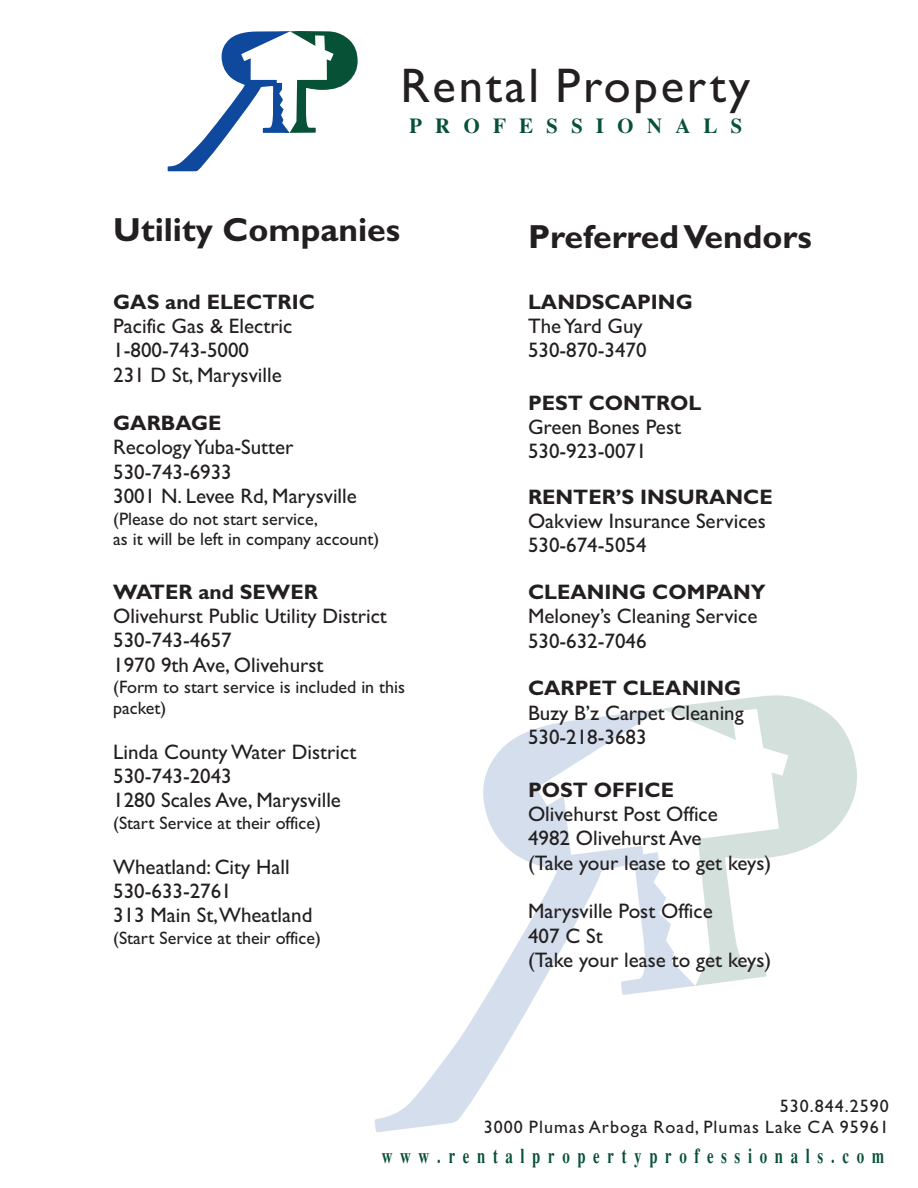
<style>
.page{position:relative;width:918px;height:1188px;background:#fff}
.page>*{position:absolute;margin:0;border:0;box-sizing:border-box;transform-origin:0 0}
.t1{font:48.75px "Gill Sans";letter-spacing:.055em;color:#231f20}
.t2{font:700 33.45px "Gill Sans";color:#231f20}
.t3{font:700 32.7px "Eucrosia UPC";letter-spacing:.33em;color:#075137;scale:.7 1}
.t4{font:700 32.55px "Eucrosia UPC";letter-spacing:.395em;color:#075137}
.t5{font:21px/24.3px "Gill Sans";color:#231f20}
.t6{font:700 21px "Gill Sans";color:#231f20}
.t7{font:18px/20.9px "Gill Sans";color:#231f20}
.t8{font:18px/20.9px "Gill Sans";letter-spacing:.055em;color:#231f20;text-align:right}
</style>
<div class="page">
<svg style="left:168px;top:31px;width:190px;height:140px"></svg>
<svg style="left:662px;top:695px;width:195px;height:159px;fill:#d3e0db"></svg>
<svg style="left:374px;top:729px;width:319px;height:403px"></svg>
<svg style="left:536px;top:709px;width:252px;height:277px"></svg>
<h1 class="t1" style="left:400px;top:69px;width:351px">Rental Property</h1>
<h3 class="t4" style="left:409px;top:106px;width:335px">PROFESSIONALS</h3>
<h2 class="t2" style="left:113px;top:218px;width:289px">Utility Companies</h2>
<p class="t6" style="left:113px;top:294px;width:203px">GAS and ELECTRIC</p>
<p class="t5" style="left:113px;top:316px;width:181px">Pacific Gas &amp; Electric<br>1-800-743-5000<br>231 D St, Marysville</p>
<p class="t6" style="left:113px;top:415px;width:110px">GARBAGE</p>
<p class="t5" style="left:113px;top:437px;width:245px">Recology Yuba-Sutter<br>530-743-6933<br>3001 N. Levee Rd, Marysville</p>
<p class="t7" style="left:113px;top:510px;width:268px">(Please do not start service,<br>as it will be left in company account)</p>
<p class="t6" style="left:113px;top:584px;width:206px">WATER and SEWER</p>
<p class="t5" style="left:113px;top:606px;width:275px">Olivehurst Public Utility District<br>530-743-4657<br>1970 9th Ave, Olivehurst</p>
<p class="t7" style="left:113px;top:679px;width:293px">(Form to start service is included in this packet)</p>
<p class="t5" style="left:113px;top:742px;width:245px">Linda County Water District<br>530-743-2043<br>1280 Scales Ave, Marysville</p>
<p class="t7" style="left:113px;top:814px;width:209px">(Start Service at their office)</p>
<p class="t5" style="left:113px;top:857px;width:201px">Wheatland: City Hall<br>530-633-2761<br>313 Main St,Wheatland</p>
<p class="t7" style="left:113px;top:929px;width:209px">(Start Service at their office)</p>
<h2 class="t2" style="left:528px;top:225px;width:285px">Preferred Vendors</h2>
<p class="t6" style="left:528px;top:294px;width:166px">LANDSCAPING</p>
<p class="t5" style="left:528px;top:316px;width:120px">The Yard Guy<br>530-870-3470</p>
<p class="t6" style="left:528px;top:395px;width:175px">PEST CONTROL</p>
<p class="t5" style="left:528px;top:417px;width:155px">Green Bones Pest<br>530-923-0071</p>
<p class="t6" style="left:528px;top:489px;width:246px">RENTER’S INSURANCE</p>
<p class="t5" style="left:528px;top:511px;width:239px">Oakview Insurance Services<br>530-674-5054</p>
<p class="t6" style="left:528px;top:585px;width:239px">CLEANING COMPANY</p>
<p class="t5" style="left:528px;top:606px;width:231px">Meloney’s Cleaning Service<br>530-632-7046</p>
<p class="t6" style="left:528px;top:681px;width:215px">CARPET CLEANING</p>
<p class="t5" style="left:528px;top:703px;width:217px">Buzy B’z Carpet Cleaning<br>530-218-3683</p>
<p class="t6" style="left:528px;top:782px;width:148px">POST OFFICE</p>
<p class="t5" style="left:528px;top:828px;width:245px">4982 Olivehurst Ave<br>(Take your lease to get keys)</p>
<p class="t5" style="left:528px;top:901px;width:245px">Marysville Post Office<br>407 C St<br>(Take your lease to get keys)</p>
<p class="t5" style="left:528px;top:804px;width:191px">Olivehurst Post Office</p>
<p class="t8" style="left:484px;top:1097px;width:407px">530.844.2590<br>3000 Plumas Arboga Road, Plumas Lake CA 95961</p>
<h3 class="t3" style="left:382px;top:1135px;width:719px">www.rentalpropertyprofessionals.com</h3>
</div>
